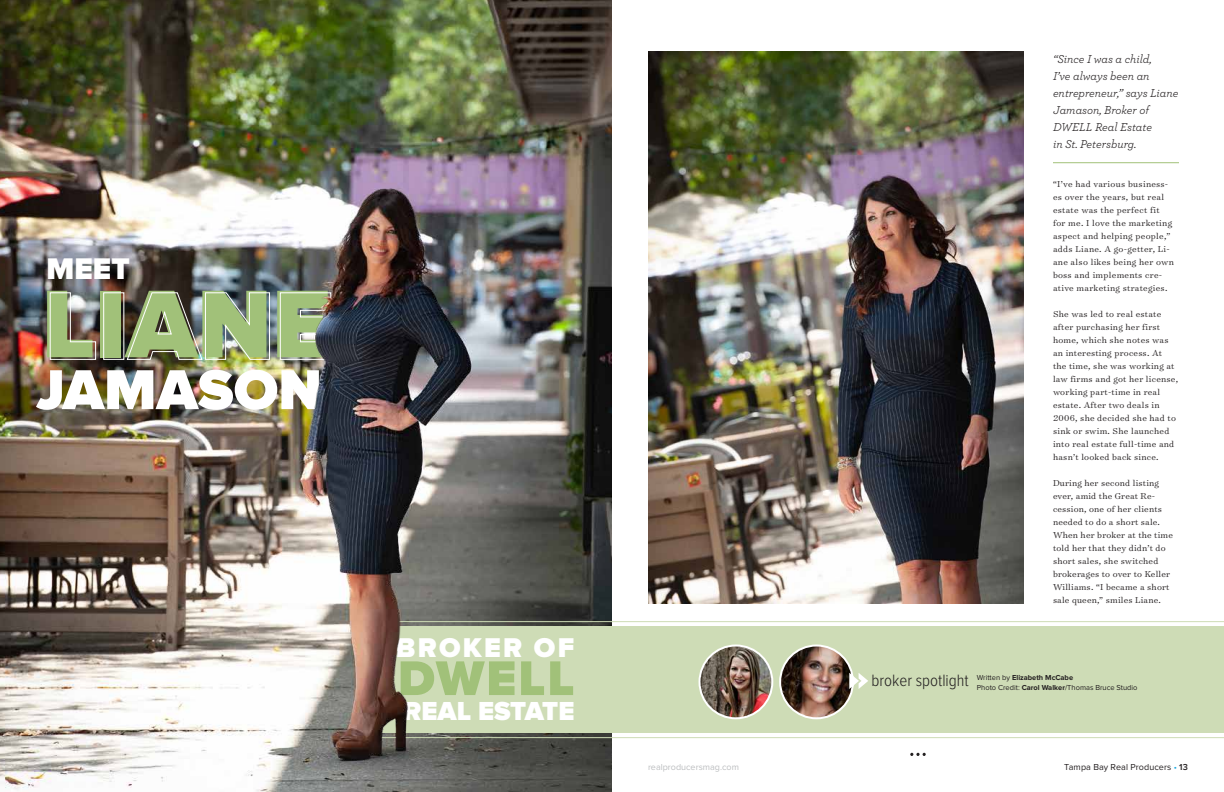
<style>
.page{position:relative;width:1224px;height:792px;background:#fff}
.page>*{position:absolute;margin:0;border:0;box-sizing:border-box;transform-origin:0 0}
.t1{font:900 99.8px "Proxima Nova";color:#a1c179}
.t2{font:900 58.3px "Proxima Nova";color:#fff}
.t3{font:900 50.5px "Proxima Nova";letter-spacing:.04em;color:#a1c179}
.t4{font:900 30.9px "Proxima Nova";color:#fff}
.t5{font:900 28.2px "Proxima Nova";letter-spacing:.08em;color:#fff}
.t6{font:900 27px "Proxima Nova";color:#fff}
.t7{font:300 17px "Proxima Nova Cond";color:#231f20}
.t8{font:italic 12px/17px "Archer Pro";color:#231f20}
.t9{font:300 9.8px/13px "Surveyor Text";letter-spacing:.025em;color:#231f20}
.t10{font:9px "Proxima Nova";letter-spacing:.01em;color:#231f20}
.t11{font:9px "Proxima Nova";color:#bcbec0}
.t12{font:7.5px "Proxima Nova";color:#231f20}
.t13{font:700 7.5px "Proxima Nova";color:#231f20}
.s1{font-weight:700}
.s2{font-weight:400}
.s3{color:#19a8e0}
.s4{font-weight:600}
</style>
<div class="page">
<img style="left:0;top:0;width:612px;height:792px">
<div style="left:373px;top:627px;width:851px;height:106px;background:#cedcb6"></div>
<hr style="left:392px;top:621px;width:832px;height:1px;background:#cedcb6">
<hr style="left:374px;top:737px;width:850px;height:1px;background:#cedcb6">
<img style="left:780px;top:646px;width:73px;height:72px;border-radius:36px">
<div style="left:779px;top:645px;width:75px;height:74px;border:2px solid #fff;border-radius:50%"></div>
<img style="left:700px;top:646px;width:72px;height:72px;border-radius:36px">
<div style="left:699px;top:645px;width:74px;height:74px;border:2px solid #fff;border-radius:50%"></div>
<svg style="left:849px;top:673px;width:19px;height:16px"></svg>
<img style="left:648px;top:52px;width:376px;height:551px">
<img style="left:49px;top:292px;width:48px;height:68px">
<div style="left:103px;top:292px;width:21px;height:68px;border:1px solid #fff"></div>
<img style="left:126px;top:292px;width:145px;height:69px">
<svg style="left:279px;top:292px;width:13px;height:68px"></svg>
<img style="left:292px;top:0;width:195px;height:792px">
<hr style="left:1053px;top:162px;width:126px;height:1px;background:#a1c179">
<svg style="left:910px;top:753px;width:16px;height:3px"></svg>
<h3 class="t4" style="left:47px;top:255px;width:85px">MEET</h3>
<h1 class="t1" style="left:42px;top:278px;width:291px">LIANE</h1>
<h2 class="t2" style="left:36px;top:363px;width:288px">JAMASON</h2>
<h3 class="t5" style="left:396px;top:635px;width:180px">BROKER OF</h3>
<h3 class="t3" style="left:398px;top:655px;width:178px">DWELL</h3>
<h3 class="t6" style="left:403px;top:699px;width:173px">REAL ESTATE</h3>
<p class="t8" style="left:1053px;top:50px;width:127px">“Since I was a child,<br>I’ve always been an entrepreneur,” says Liane<br>Jamason, Broker of<br>DWELL Real Estate<br>in St. Petersburg.</p>
<p class="t9" style="left:1053px;top:177px;width:122px">“I’ve had various business&shy;es over the years, but real estate was the perfect fit for me. I love the marketing aspect and helping people,” adds Liane. A go-getter, Li&shy;ane also likes being her own boss and implements cre&shy;ative marketing strategies.</p>
<p class="t9" style="left:1053px;top:307px;width:127px">She was led to real estate after purchasing her first home, which she notes was an interesting process. At<br>the time, she was working at law firms and got her license, working part-time in real estate. After two deals in<br>2006, she decided she had to sink or swim. She launched into real estate full-time and hasn’t looked back since.</p>
<p class="t9" style="left:1053px;top:476px;width:121px">During her second listing ever, amid the Great Re&shy;cession, one of her clients needed to do a short sale.<br>When her broker at the time told her that they didn’t do short sales, she switched brokerages to over to Keller<br>Williams. “I became a short sale queen,” smiles Liane.</p>
<h3 class="t7" style="left:872px;top:673px;width:99px">broker spotlight</h3>
<p class="t12" style="left:977px;top:683px;width:162px">Photo Credit: <span class="s1">Carol Walker</span>/Thomas Bruce Studio</p>
<p class="t13" style="left:977px;top:674px;width:98px"><span class="s2">Written by</span> Elizabeth McCabe</p>
<p class="t11" style="left:648px;top:762px;width:92px">realproducersmag.com</p>
<p class="t10" style="left:1064px;top:762px;width:125px">Tampa Bay Real Producers <span class="s3">•</span> <span class="s4">13</span></p>
</div>
